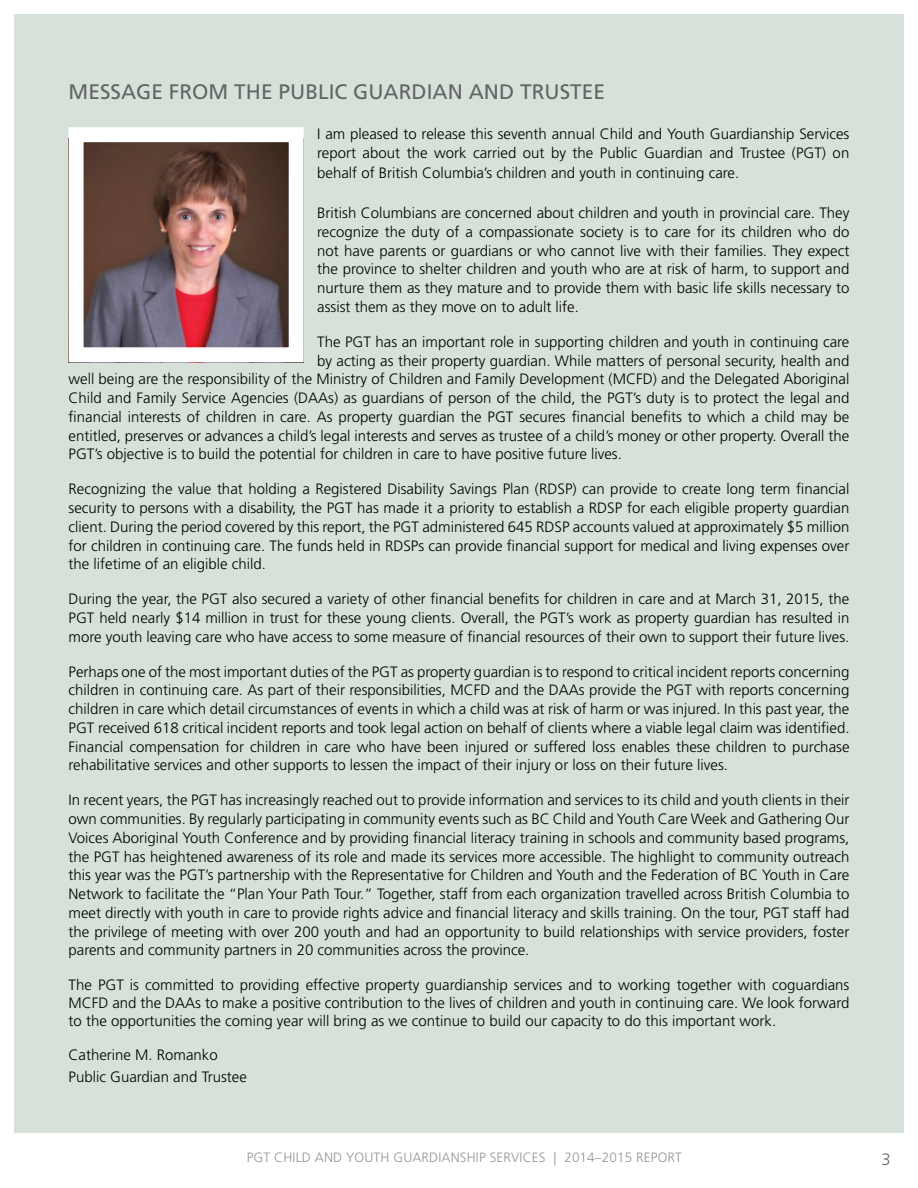
<style>
.page{position:relative;width:918px;height:1188px;background:#fff}
.page>*{position:absolute;margin:0;border:0;box-sizing:border-box;transform-origin:0 0}
.t1{font:21px "Frutiger LT Std";color:#636466}
.t2{font:300 16.5px "Frutiger LT Std";color:#636466}
.t3{font:300 15px/18.8px "Frutiger LT Std";color:#000;text-align:justify}
.t4{font:300 13.5px "Frutiger LT Std";letter-spacing:.01em;color:#939598}
</style>
<div class="page">
<div style="left:14px;top:14px;width:890px;height:1118px;background:#d6e2d9"></div>
<img style="left:85px;top:143px;width:203px;height:203px">
<div style="left:69px;top:127px;width:235px;height:235px;border:15px solid #fff"></div>
<h1 class="t1" style="left:69px;top:79px;width:538px">MESSAGE FROM THE PUBLIC GUARDIAN AND TRUSTEE</h1>
<p class="t3" style="left:317px;top:124px;width:534px;line-height:19.5px">I am pleased to release this seventh annual Child and Youth Guardianship Services report about the work carried out by the Public Guardian and Trustee (PGT) on behalf of British Columbia’s children and youth in continuing care.</p>
<p class="t3" style="left:317px;top:204px;width:534px">British Columbians are concerned about children and youth in provincial care. They recognize the duty of a compassionate society is to care for its children who do not have parents or guardians or who cannot live with their families. They expect the province to shelter children and youth who are at risk of harm, to support and nurture them as they mature and to provide them with basic life skills necessary to assist them as they move on to adult life.</p>
<p class="t3" style="left:317px;top:332px;width:534px">The PGT has an important role in supporting children and youth in continuing care</p>
<p class="t3" style="left:317px;top:351px;width:534px">by acting as their property guardian. While matters of personal security, health and</p>
<p class="t3" style="left:69px;top:370px;width:782px">well being are the responsibility of the Ministry of Children and Family Development (MCFD) and the Delegated Aboriginal</p>
<p class="t3" style="left:69px;top:389px;width:782px">Child and Family Service Agencies (DAAs) as guardians of person of the child, the PGT’s duty is to protect the legal and</p>
<p class="t3" style="left:69px;top:407px;width:782px">financial interests of children in care. As property guardian the PGT secures financial benefits to which a child may be</p>
<p class="t3" style="left:69px;top:426px;width:782px">entitled, preserves or advances a child’s legal interests and serves as trustee of a child’s money or other property. Overall the</p>
<p class="t3" style="left:69px;top:445px;width:555px">PGT’s objective is to build the potential for children in care to have positive future lives.</p>
<p class="t3" style="left:69px;top:480px;width:782px">Recognizing the value that holding a Registered Disability Savings Plan (RDSP) can provide to create long term financial security to persons with a disability, the PGT has made it a priority to establish a RDSP for each eligible property guardian client. During the period covered by this report, the PGT administered 645 RDSP accounts valued at approximately $5 million for children in continuing care. The funds held in RDSPs can provide financial support for medical and living expenses over the lifetime of an eligible child.</p>
<p class="t3" style="left:69px;top:590px;width:782px">During the year, the PGT also secured a variety of other financial benefits for children in care and at March 31, 2015, the PGT held nearly $14 million in trust for these young clients. Overall, the PGT’s work as property guardian has resulted in more youth leaving care who have access to some measure of financial resources of their own to support their future lives.</p>
<p class="t3" style="left:69px;top:662px;width:782px">Perhaps one of the most important duties of the PGT as property guardian is to respond to critical incident reports concerning children in continuing care. As part of their responsibilities, MCFD and the DAAs provide the PGT with reports concerning children in care which detail circumstances of events in which a child was at risk of harm or was injured. In this past year, the PGT received 618 critical incident reports and took legal action on behalf of clients where a viable legal claim was identified.<br>Financial compensation for children in care who have been injured or suffered loss enables these children to purchase rehabilitative services and other supports to lessen the impact of their injury or loss on their future lives.</p>
<p class="t3" style="left:69px;top:791px;width:782px">In recent years, the PGT has increasingly reached out to provide information and services to its child and youth clients in their own communities. By regularly participating in community events such as BC Child and Youth Care Week and Gathering Our Voices Aboriginal Youth Conference and by providing financial literacy training in schools and community based programs, the PGT has heightened awareness of its role and made its services more accessible. The highlight to community outreach this year was the PGT’s partnership with the Representative for Children and Youth and the Federation of BC Youth in Care Network to facilitate the “Plan Your Path Tour.” Together, staff from each organization travelled across British Columbia to meet directly with youth in care to provide rights advice and financial literacy and skills training. On the tour, PGT staff had the privilege of meeting with over 200 youth and had an opportunity to build relationships with service providers, foster parents and community partners in 20 communities across the province.</p>
<p class="t3" style="left:69px;top:976px;width:782px;line-height:18px">The PGT is committed to providing effective property guardianship services and to working together with coguardians MCFD and the DAAs to make a positive contribution to the lives of children and youth in continuing care. We look forward to the opportunities the coming year will bring as we continue to build our capacity to do this important work.</p>
<p class="t3" style="left:69px;top:1044px;width:180px;line-height:22.5px">Catherine M. Romanko<br>Public Guardian and Trustee</p>
<p class="t4" style="left:247px;top:1150px;width:437px">PGT CHILD AND YOUTH GUARDIANSHIP SERVICES | 2014–2015 REPORT</p>
<p class="t2" style="left:882px;top:1150px;width:11px">3</p>
</div>
